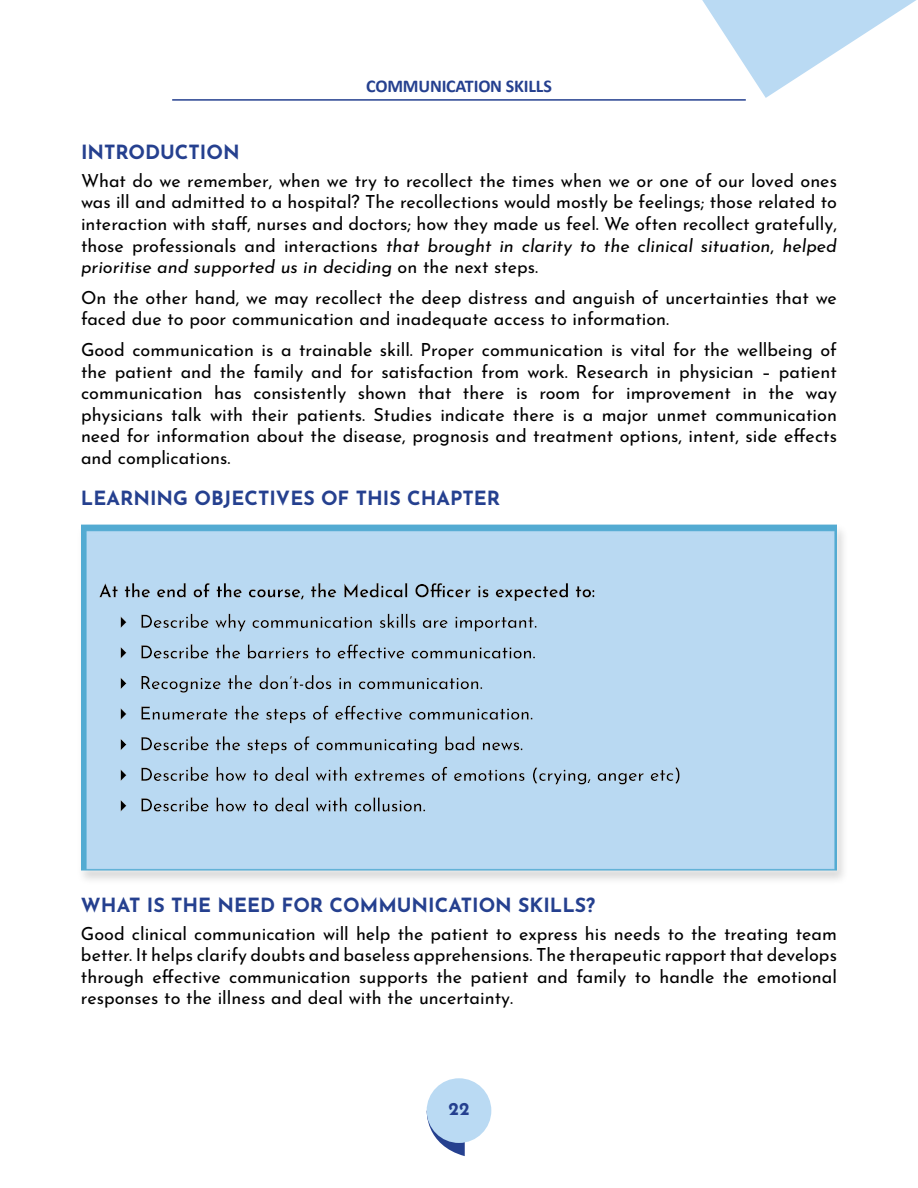
<style>
.page{position:relative;width:918px;height:1188px;background:#fff}
.page>*{position:absolute;margin:0;border:0;box-sizing:border-box;transform-origin:0 0}
.t1{font:700 19.5px "Josefin Sans";color:#25408f}
.t2{font:18px/21.6px "Josefin Sans";color:#000;text-align:justify}
.t3{font:700 18px "Calibri";letter-spacing:-.01em;color:#25408f}
.t4{font:700 18px "Josefin Sans";color:#25408f}
.s1{font-style:italic}
</style>
<div class="page">
<svg style="left:702px;top:0;width:214px;height:98px"></svg>
<hr style="left:172px;top:99px;width:574px;height:2px;background:#25408f">
<svg style="left:426px;top:1111px;width:39px;height:45px"></svg>
<div style="left:427px;top:1078px;width:64px;height:65px;background:#badaf3;border-radius:50%"></div>
<svg style="left:81px;top:524px;width:763px;height:356px;background:#b1d1e8"></svg>
<p class="t3" style="left:366px;top:73px;width:187px">COMMUNICATION SKILLS</p>
<p class="t1" style="left:81px;top:138px;width:160px">INTRODUCTION</p>
<p class="t2" style="left:81px;top:168px;width:758px">What do we remember, when we try to recollect the times when we or one of our loved ones was ill and admitted to a hospital? The recollections would mostly be feelings; those related to interaction with staff, nurses and doctors; how they made us feel. We often recollect gratefully, those professionals and interactions <span class="s1">that brought in clarity to the clinical situation</span>, <span class="s1">helped prioritise and supported us in deciding</span> on the next steps.</p>
<p class="t2" style="left:81px;top:285px;width:758px">On the other hand, we may recollect the deep distress and anguish of uncertainties that we faced due to poor communication and inadequate access to information.</p>
<p class="t2" style="left:81px;top:337px;width:758px">Good communication is a trainable skill. Proper communication is vital for the wellbeing of the patient and the family and for satisfaction from work. Research in physician – patient communication has consistently shown that there is room for improvement in the way physicians talk with their patients. Studies indicate there is a major unmet communication need for information about the disease, prognosis and treatment options, intent, side effects and complications.</p>
<p class="t1" style="left:81px;top:484px;width:421px">LEARNING OBJECTIVES OF THIS CHAPTER</p>
<p class="t1" style="left:81px;top:891px;width:516px">WHAT IS THE NEED FOR COMMUNICATION SKILLS?</p>
<p class="t2" style="left:81px;top:921px;width:758px">Good clinical communication will help the patient to express his needs to the treating team better. It helps clarify doubts and baseless apprehensions. The therapeutic rapport that develops through effective communication supports the patient and family to handle the emotional responses to the illness and deal with the uncertainty.</p>
<p class="t4" style="left:449px;top:1095px;width:22px">22</p>
</div>
